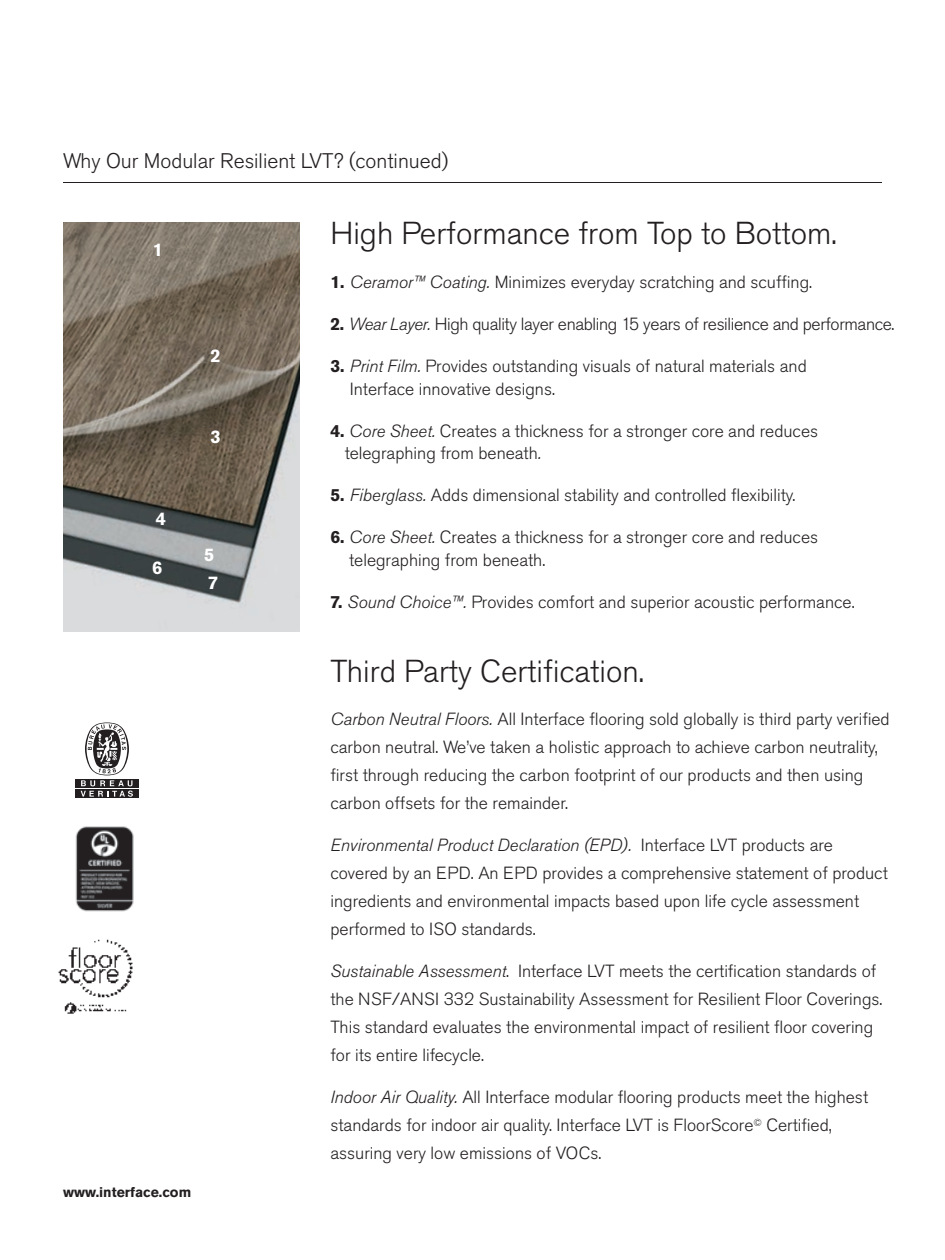
<style>
.page{position:relative;width:945px;height:1260px;background:#fff}
.page>*{position:absolute;margin:0;border:0;box-sizing:border-box;transform-origin:0 0}
.t1{font:300 31.5px "Akzidenz Grotesk Pro";color:#231f20}
.t2{font:300 21px "Akzidenz Grotesk Pro";color:#231f20}
.t3{font:700 18.2px "Akzidenz Grotesk Pro";color:#fff}
.t4{font:300 17.5px/28px "Akzidenz Grotesk Pro";color:#231f20}
.t5{font:300 17.5px "Akzidenz Grotesk Pro";letter-spacing:-.02em;color:#231f20}
.t6{font:700 14px "Akzidenz Grotesk Pro";color:#231f20}
.s1{font-weight:700}
.s2{font-style:italic}
</style>
<div class="page">
<hr style="left:63px;top:183px;width:819px;height:1px;background:#231f20">
<img style="left:75px;top:826px;width:58px;height:86px">
<img style="left:58px;top:939px;width:75px;height:75px">
<div style="left:75px;top:779px;width:63px;height:9px;background:#231f20"></div>
<div style="left:75px;top:789px;width:63px;height:9px;background:#231f20"></div>
<svg style="left:81px;top:722px;width:52px;height:75px"></svg>
<img style="left:63px;top:222px;width:237px;height:409px">
<p class="t2" style="left:63px;top:147px;width:387px">Why Our Modular Resilient LVT? (continued)</p>
<p class="t3" style="left:153px;top:238px;width:12px">1</p>
<p class="t3" style="left:156px;top:507px;width:12px">4</p>
<p class="t3" style="left:152px;top:556px;width:12px">6</p>
<p class="t3" style="left:210px;top:344px;width:12px">2</p>
<p class="t3" style="left:210px;top:424px;width:12px">3</p>
<p class="t3" style="left:204px;top:543px;width:12px">5</p>
<p class="t3" style="left:208px;top:571px;width:12px">7</p>
<p class="t6" style="left:63px;top:1183px;width:130px">www.interface.com</p>
<h1 class="t1" style="left:330px;top:213px;width:508px">High Performance from Top to Bottom.</h1>
<p class="t4" style="left:330px;top:268px;width:483px"><span class="s1">1.</span> <span class="s2">Ceramor™ Coating.</span> Minimizes everyday scratching and scuffing.</p>
<p class="t5" style="left:330px;top:312px;width:566px"><span class="s1">2.</span> <span class="s2">Wear Layer.</span> High quality layer enabling 15 years of resilience and performance.</p>
<p class="t4" style="left:350px;top:354px;width:459px;line-height:22.8px;text-indent:-19px"><span class="s1">3.</span> <span class="s2">Print Film.</span> Provides outstanding visuals of natural materials and<br>Interface innovative designs.</p>
<p class="t4" style="left:345px;top:419px;width:475px;line-height:22.8px;text-indent:-14px"><span class="s1">4.</span> <span class="s2">Core Sheet.</span> Creates a thickness for a stronger core and reduces telegraphing from beneath<span class="s2">.</span></p>
<p class="t4" style="left:330px;top:481px;width:466px"><span class="s1">5.</span> <span class="s2">Fiberglass.</span> Adds dimensional stability and controlled flexibility.</p>
<p class="t4" style="left:349px;top:526px;width:470px;line-height:22.8px;text-indent:-19px"><span class="s1">6.</span> <span class="s2">Core Sheet.</span> Creates a thickness for a stronger core and reduces telegraphing from beneath.</p>
<p class="t4" style="left:330px;top:588px;width:526px"><span class="s1">7.</span> <span class="s2">Sound Choice™.</span> Provides comfort and superior acoustic performance.</p>
<h1 class="t1" style="left:330px;top:650px;width:315px">Third Party Certification.</h1>
<p class="t4" style="left:330px;top:705px;width:561px"><span class="s2">Carbon Neutral Floors.</span> All Interface flooring sold globally is third party verified carbon neutral. We’ve taken a holistic approach to achieve carbon neutrality, first through reducing the carbon footprint of our products and then using carbon offsets for the remainder.</p>
<p class="t4" style="left:330px;top:831px;width:559px"><span class="s2">Environmental Product Declaration (EPD).</span> Interface LVT products are covered by an EPD. An EPD provides a comprehensive statement of product ingredients and environmental impacts based upon life cycle assessment performed to ISO standards.</p>
<p class="t4" style="left:330px;top:957px;width:554px"><span class="s2">Sustainable Assessment</span>. Interface LVT meets the certification standards of the NSF/ANSI 332 Sustainability Assessment for Resilient Floor Coverings.<br>This standard evaluates the environmental impact of resilient floor covering for its entire lifecycle.</p>
<p class="t4" style="left:330px;top:1083px;width:539px"><span class="s2">Indoor Air Quality.</span> All Interface modular flooring products meet the highest standards for indoor air quality. Interface LVT is FloorScore<sup>©</sup> Certified, assuring very low emissions of VOCs.</p>
</div>
